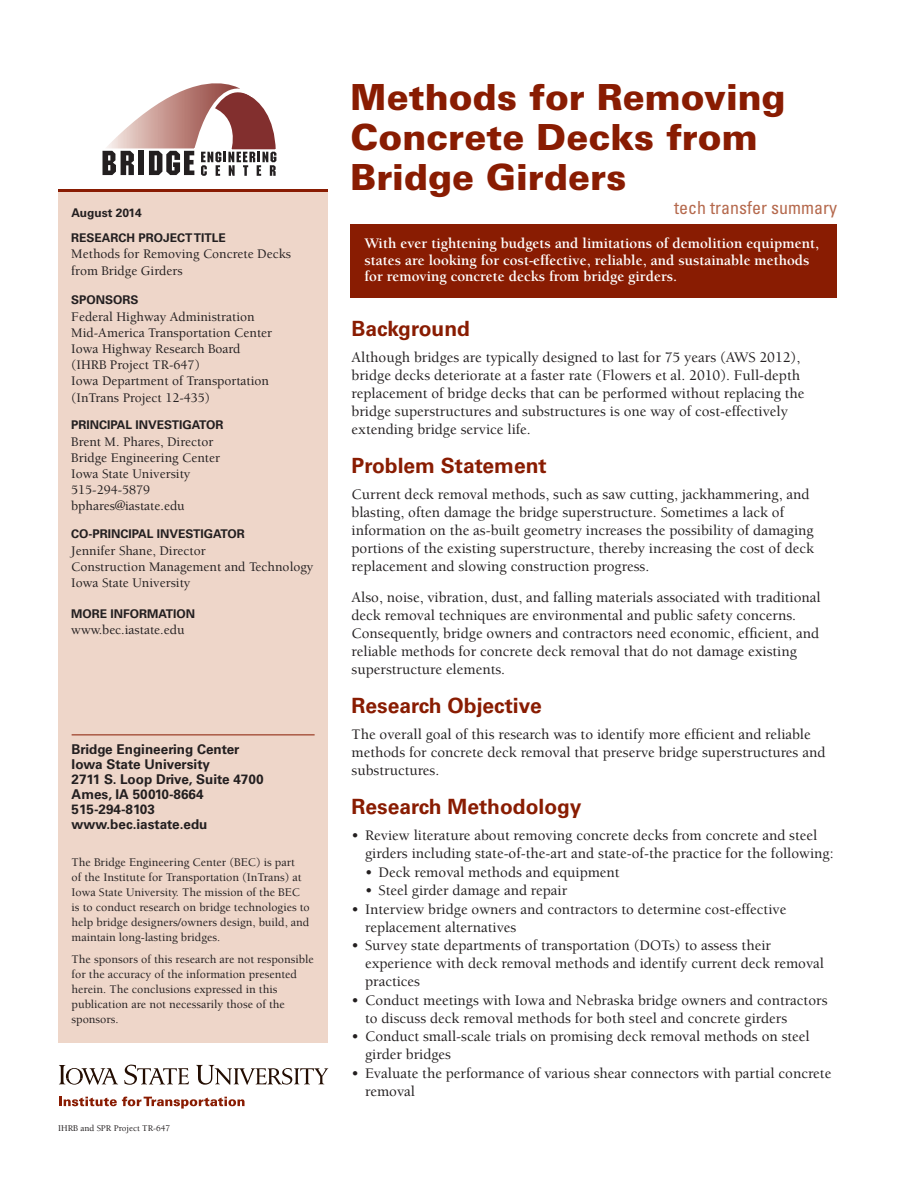
<style>
.page{position:relative;width:918px;height:1188px;background:#fff}
.page>*{position:absolute;margin:0;border:0;box-sizing:border-box;transform-origin:0 0}
.Headline_1{font:900 36px/40.2px "Univers";color:#891c02}
.head_1{font:700 21px "Univers";color:#891c02}
.Headline2{font:condensed 18px "Univers";color:#b5694d}
.Body_text{font:500 15px/18px "Berkeley";color:#231f20}
.first_bullets{font:500 15px/18px "Berkeley";color:#231f20}
.pullout_sentence{font:700 15px/16.5px "Berkeley";color:#fff}
.info{font:500 13.5px/16.2px "Berkeley";color:#231f20}
.address{font:700 13.5px "Univers";color:#231f20}
.tech_trans__summary{font:500 12px/15px "Berkeley";color:#231f20}
.label{font:700 12px "Univers";color:#231f20}
.date{font:700 12px "Univers";color:#231f20}
.tech_trans__summary-2{font:500 9px "Berkeley";color:#231f20}
</style>
<div class="page">
<div style="left:351px;top:225px;width:486px;height:73px;background:#891c02"></div>
<div style="left:58px;top:190px;width:270px;height:852px;background:#eed6c9"></div>
<hr style="left:58px;top:189px;width:270px;height:3px;background:#891c02">
<hr style="left:72px;top:735px;width:243px;height:1px;background:#891c02">
<svg style="left:102px;top:83px;width:175px;height:93px"></svg>
<svg style="left:59px;top:1065px;width:59px;height:20px"></svg>
<svg style="left:124px;top:1065px;width:65px;height:20px"></svg>
<svg style="left:196px;top:1065px;width:132px;height:20px"></svg>
<svg style="left:59px;top:1097px;width:186px;height:12px"></svg>
<p class="date" style="left:72px;top:206px;width:72px">August 2014</p>
<p class="label" style="left:71px;top:231px;width:156px">RESEARCH PROJECT TITLE</p>
<p class="info" style="left:71px;top:246px;width:221px">Methods for Removing Concrete Decks from Bridge Girders</p>
<p class="label" style="left:71px;top:293px;width:69px">SPONSORS</p>
<p class="info" style="left:71px;top:309px;width:185px">Federal Highway Administration</p>
<p class="info" style="left:71px;top:325px;width:202px">Mid-America Transportation Center</p>
<p class="info" style="left:71px;top:341px;width:171px">Iowa Highway Research Board</p>
<p class="info" style="left:71px;top:357px;width:130px">(IHRB Project TR-647)</p>
<p class="info" style="left:71px;top:373px;width:199px">Iowa Department of Transportation</p>
<p class="info" style="left:71px;top:390px;width:140px">(InTrans Project 12-435)</p>
<p class="label" style="left:71px;top:418px;width:154px">PRINCIPAL INVESTIGATOR</p>
<p class="info" style="left:71px;top:434px;width:150px">Brent M. Phares, Director<br>Bridge Engineering Center</p>
<p class="info" style="left:71px;top:466px;width:121px">Iowa State University</p>
<p class="info" style="left:71px;top:482px;width:81px">515-294-5879</p>
<p class="info" style="left:71px;top:498px;width:115px">bphares@iastate.edu</p>
<p class="label" style="left:71px;top:527px;width:175px">CO-PRINCIPAL INVESTIGATOR</p>
<p class="info" style="left:71px;top:543px;width:136px">Jennifer Shane, Director</p>
<p class="info" style="left:71px;top:559px;width:244px">Construction Management and Technology</p>
<p class="info" style="left:71px;top:575px;width:121px">Iowa State University</p>
<p class="label" style="left:71px;top:606px;width:126px">MORE INFORMATION</p>
<p class="info" style="left:71px;top:622px;width:115px">www.bec.iastate.edu</p>
<p class="address" style="left:72px;top:742px;width:169px">Bridge Engineering Center</p>
<p class="address" style="left:72px;top:757px;width:140px">Iowa State University</p>
<p class="address" style="left:72px;top:772px;width:194px">2711 S. Loop Drive, Suite 4700</p>
<p class="address" style="left:72px;top:787px;width:133px">Ames, IA 50010-8664</p>
<p class="address" style="left:72px;top:802px;width:85px">515-294-8103</p>
<p class="address" style="left:72px;top:817px;width:137px">www.bec.iastate.edu</p>
<p class="tech_trans__summary" style="left:72px;top:855px;width:240px">The Bridge Engineering Center (BEC) is part<br>of the Institute for Transportation (InTrans) at Iowa State University. The mission of the BEC is to conduct research on bridge technologies to help bridge designers/owners design, build, and maintain long-lasting bridges.</p>
<p class="tech_trans__summary" style="left:72px;top:952px;width:244px">The sponsors of this research are not responsible for the accuracy of the information presented herein. The conclusions expressed in this publication are not necessarily those of the sponsors.</p>
<p class="tech_trans__summary-2" style="left:58px;top:1124px;width:114px">IHRB and SPR Project TR-647</p>
<p class="Headline_1" style="left:351px;top:76px;width:437px">Methods for Removing<br>Concrete Decks from<br>Bridge Girders</p>
<p class="Headline2" style="left:674px;top:196px;width:164px">tech transfer summary</p>
<p class="pullout_sentence" style="left:364px;top:236px;width:456px">With ever tightening budgets and limitations of demolition equipment, states are looking for cost-effective, reliable, and sustainable methods for removing concrete decks from bridge girders.</p>
<p class="head_1" style="left:352px;top:316px;width:120px">Background</p>
<p class="Body_text" style="left:352px;top:349px;width:455px">Although bridges are typically designed to last for 75 years (AWS 2012), bridge decks deteriorate at a faster rate (Flowers et al. 2010). Full-depth replacement of bridge decks that can be performed without replacing the bridge superstructures and substructures is one way of cost-effectively extending bridge service life.</p>
<p class="head_1" style="left:352px;top:453px;width:197px">Problem Statement</p>
<p class="Body_text" style="left:352px;top:485px;width:464px">Current deck removal methods, such as saw cutting, jackhammering, and blasting, often damage the bridge superstructure. Sometimes a lack of information on the as-built geometry increases the possibility of damaging portions of the existing superstructure, thereby increasing the cost of deck replacement and slowing construction progress.</p>
<p class="Body_text" style="left:352px;top:589px;width:471px">Also, noise, vibration, dust, and falling materials associated with traditional deck removal techniques are environmental and public safety concerns.<br>Consequently, bridge owners and contractors need economic, efficient, and reliable methods for concrete deck removal that do not damage existing superstructure elements.</p>
<p class="head_1" style="left:352px;top:693px;width:192px">Research Objective</p>
<p class="Body_text" style="left:352px;top:726px;width:475px">The overall goal of this research was to identify more efficient and reliable methods for concrete deck removal that preserve bridge superstructures and substructures.</p>
<p class="head_1" style="left:352px;top:794px;width:231px">Research Methodology</p>
<p class="first_bullets" style="left:365px;top:827px;width:470px;text-indent:-14px">• Review literature about removing concrete decks from concrete and steel girders including state-of-the-art and state-of-the practice for the following:</p>
<p class="first_bullets" style="left:365px;top:863px;width:256px">• Deck removal methods and equipment</p>
<p class="first_bullets" style="left:365px;top:882px;width:204px">• Steel girder damage and repair</p>
<p class="first_bullets" style="left:365px;top:900px;width:423px;text-indent:-14px">• Interview bridge owners and contractors to determine cost-effective replacement alternatives</p>
<p class="first_bullets" style="left:365px;top:937px;width:460px;text-indent:-14px">• Survey state departments of transportation (DOTs) to assess their experience with deck removal methods and identify current deck removal practices</p>
<p class="first_bullets" style="left:365px;top:991px;width:464px;text-indent:-14px">• Conduct meetings with Iowa and Nebraska bridge owners and contractors to discuss deck removal methods for both steel and concrete girders</p>
<p class="first_bullets" style="left:365px;top:1028px;width:446px;text-indent:-14px">• Conduct small-scale trials on promising deck removal methods on steel girder bridges</p>
<p class="first_bullets" style="left:365px;top:1064px;width:468px;text-indent:-14px">• Evaluate the performance of various shear connectors with partial concrete removal</p>
</div>
